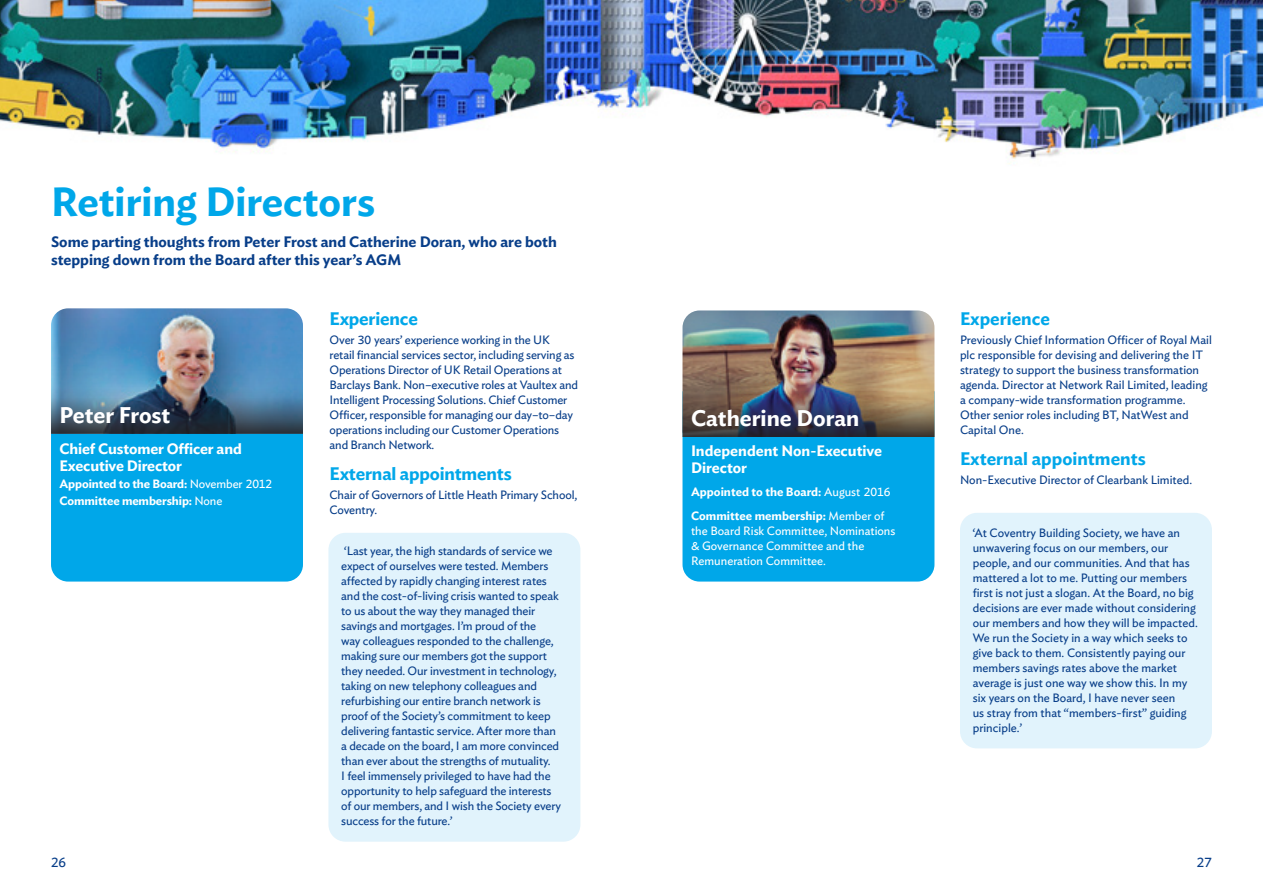
<style>
.page{position:relative;width:1263px;height:893px;background:#fff}
.page>*{position:absolute;margin:0;border:0;box-sizing:border-box;transform-origin:0 0}
.Header_3_-_semi_bold{font:600 40.5px "Ideal Sans";color:#00a7e9}
.Header_5_-_semi_bold{font:600 22.5px "Ideal Sans";color:#fff}
.Body_copy_12pt_by_15{font:600 18px "Ideal Sans";letter-spacing:-.01em;color:#00a7e9}
.Body_copy_10pt_by_12{font:600 15px/18px "Ideal Sans";color:#083e89}
.Small_print_8pt_by_1{font:600 15px/16.5px "Ideal Sans";letter-spacing:-.01em;color:#fff}
.t1{font:13.5px "Ideal Sans";color:#083e89}
.Small_print_8pt_by_1-2{font:12px/15px "Ideal Sans";letter-spacing:-.01em;color:#083e89}
.Small_print_8pt_by_1-3{font:12px/15px "Ideal Sans";color:#fff}
.Small_print_8pt_by_1-4{font:600 12px "Ideal Sans";letter-spacing:-.01em;color:#fff}
.s1{font-weight:400}
.s2{font-weight:600}
</style>
<div class="page">
<img style="left:0;top:0;width:1263px;height:836px">
<div style="left:682px;top:437px;width:252px;height:145px;background:#00a7e9"></div>
<svg style="left:51px;top:308px;width:252px;height:274px"></svg>
<img style="left:682px;top:310px;width:252px;height:127px">
<div style="left:328px;top:533px;width:252px;height:309px;background:#e1f3fc;border-radius:17px"></div>
<div style="left:960px;top:513px;width:252px;height:235px;background:#e1f3fc;border-radius:17px"></div>
<p class="Header_3_-_semi_bold" style="left:51px;top:170px;width:326px">Retiring Directors</p>
<p class="Body_copy_10pt_by_12" style="left:51px;top:232px;width:507px">Some parting thoughts from Peter Frost and Catherine Doran, who are both stepping down from the Board after this year’s AGM</p>
<p class="Body_copy_12pt_by_15" style="left:330px;top:304px;width:90px">Experience</p>
<p class="Small_print_8pt_by_1-2" style="left:330px;top:332px;width:250px">Over 30 years’ experience working in the UK<br>retail financial services sector, including serving as Operations Director of UK Retail Operations at Barclays Bank. Non–executive roles at Vaultex and Intelligent Processing Solutions. Chief Customer Officer, responsible for managing our day–to–day operations including our Customer Operations and Branch Network.</p>
<p class="Body_copy_12pt_by_15" style="left:330px;top:460px;width:184px">External appointments</p>
<p class="Small_print_8pt_by_1-2" style="left:330px;top:487px;width:249px">Chair of Governors of Little Heath Primary School,<br>Coventry.</p>
<p class="Header_5_-_semi_bold" style="left:60px;top:398px;width:112px">Peter Frost</p>
<p class="Header_5_-_semi_bold" style="left:691px;top:401px;width:170px">Catherine Doran</p>
<p class="Small_print_8pt_by_1" style="left:60px;top:440px;width:184px">Chief Customer Officer and<br>Executive Director</p>
<p class="Small_print_8pt_by_1-4" style="left:60px;top:474px;width:214px">Appointed to the Board: <span class="s1">November 2012</span></p>
<p class="Small_print_8pt_by_1-4" style="left:60px;top:491px;width:164px">Committee membership: <span class="s1">None</span></p>
<p class="Small_print_8pt_by_1" style="left:691px;top:442px;width:193px">Independent Non-Executive<br>Director</p>
<p class="Small_print_8pt_by_1-4" style="left:691px;top:483px;width:201px">Appointed to the Board: <span class="s1">August 2016</span></p>
<p class="Small_print_8pt_by_1-3" style="left:691px;top:507px;width:206px"><span class="s2">Committee membership:</span> Member of the Board Risk Committee, Nominations &amp; Governance Committee and the<br>Remuneration Committee.</p>
<p class="Small_print_8pt_by_1-2" style="left:341px;top:543px;width:221px">‘Last year, the high standards of service we expect of ourselves were tested. Members affected by rapidly changing interest rates and the cost-of-living crisis wanted to speak to us about the way they managed their savings and mortgages. I’m proud of the<br>way colleagues responded to the challenge, making sure our members got the support they needed. Our investment in technology, taking on new telephony colleagues and refurbishing our entire branch network is proof of the Society’s commitment to keep delivering fantastic service. After more than a decade on the board, I am more convinced than ever about the strengths of mutuality.<br>I feel immensely privileged to have had the opportunity to help safeguard the interests of our members, and I wish the Society every success for the future.’</p>
<p class="Body_copy_12pt_by_15" style="left:960px;top:304px;width:91px">Experience</p>
<p class="Small_print_8pt_by_1-2" style="left:960px;top:332px;width:253px">Previously Chief Information Officer of Royal Mail plc responsible for devising and delivering the IT strategy to support the business transformation agenda. Director at Network Rail Limited, leading a company-wide transformation programme.<br>Other senior roles including BT, NatWest and Capital One.</p>
<p class="Body_copy_12pt_by_15" style="left:960px;top:445px;width:187px">External appointments</p>
<p class="Small_print_8pt_by_1-2" style="left:960px;top:472px;width:234px">Non-Executive Director of Clearbank Limited.</p>
<p class="Small_print_8pt_by_1-2" style="left:973px;top:524px;width:227px">‘At Coventry Building Society, we have an unwavering focus on our members, our people, and our communities. And that has mattered a lot to me. Putting our members first is not just a slogan. At the Board, no big decisions are ever made without considering our members and how they will be impacted.<br>We run the Society in a way which seeks to give back to them. Consistently paying our members savings rates above the market average is just one way we show this. In my six years on the Board, I have never seen<br>us stray from that “members-first” guiding principle.’</p>
<p class="t1" style="left:51px;top:851px;width:17px">26</p>
<p class="t1" style="left:1197px;top:851px;width:17px">27</p>
</div>
